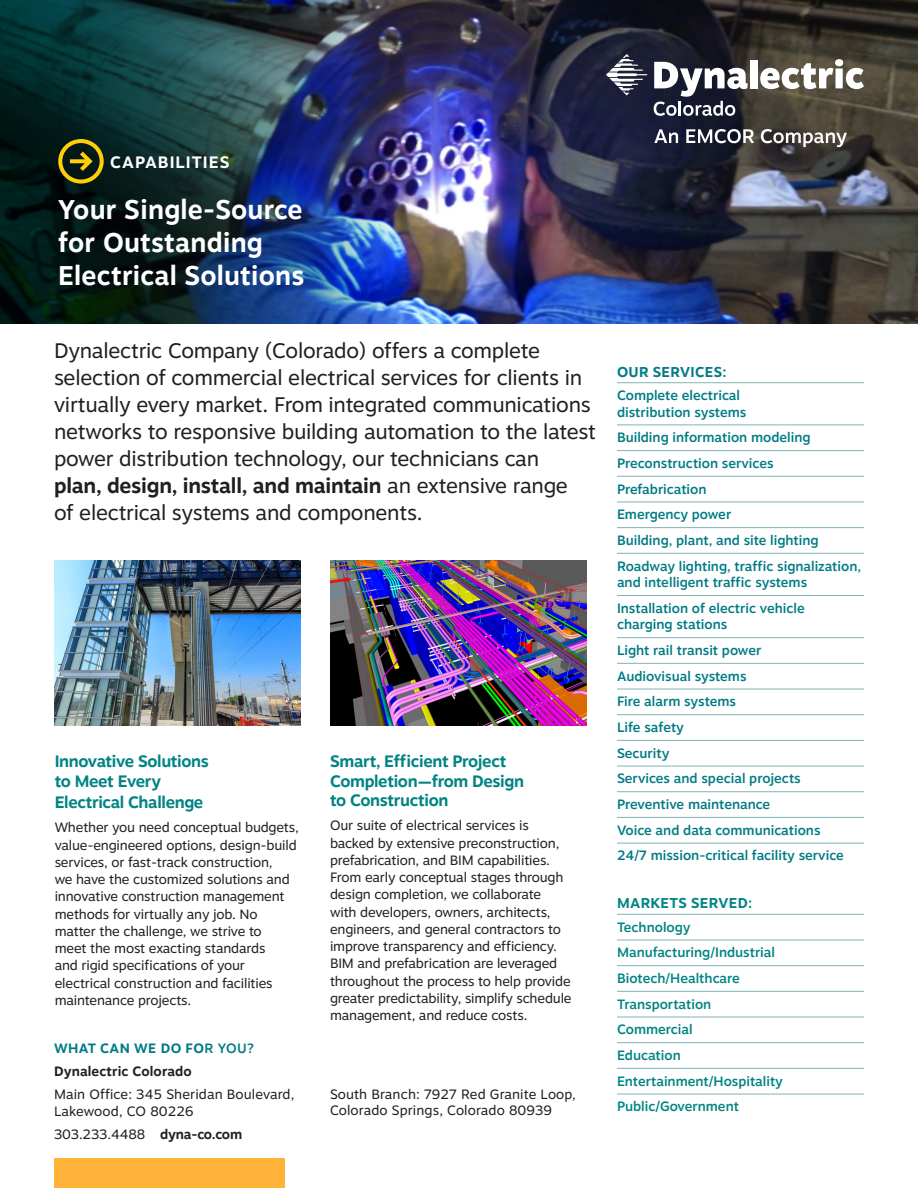
<style>
.page{position:relative;width:918px;height:1188px;background:#fff}
.page>*{position:absolute;margin:0;border:0;box-sizing:border-box;transform-origin:0 0}
.Headline{font:700 27px "Motiva Sans";letter-spacing:.01em;color:#fff}
.Intro_copy{font:21px/27px "Motiva Sans";letter-spacing:-.01em;color:#231f20}
.t1{font:700 16.5px/19.5px "Motiva Sans";letter-spacing:-.02em;color:#008483}
.Insert_Title{font:700 16.5px "Motiva Sans";letter-spacing:.06em;color:#fff}
.Bullet_copy{font:700 14.25px "Motiva Sans";letter-spacing:.02em;color:#008483}
.Bullet_copy-2{font:700 14.25px "Motiva Sans";letter-spacing:.02em;color:#007b85}
.Bullet_copy-3{font:13.5px/17.2px "Motiva Sans";letter-spacing:-.01em;color:#231f20}
.Bullet_copy-4{font:500 13.5px/16.5px "Motiva Sans";color:#007b85}
.Bullet_copy-5{font:500 13.5px "Motiva Sans";color:#008483}
.Bullet_copy-6{font:13.5px/16.5px "Motiva Sans";letter-spacing:.01em;color:#231f20}
.Bullet_copy-7{font:700 13.5px "Motiva Sans";letter-spacing:.01em;color:#231f20}
.Bullet_copy-8{font:700 13.5px "Motiva Sans";letter-spacing:.03em;color:#007b85}
.s1{font-weight:700}
.s2{font-weight:500}
</style>
<div class="page">
<img style="left:398px;top:0;width:520px;height:324px">
<img style="left:0;top:0;width:398px;height:324px">
<div style="left:750px;top:60px;width:8px;height:28px;background:#fff"></div>
<svg style="left:760px;top:59px;width:104px;height:30px"></svg>
<svg style="left:654px;top:62px;width:94px;height:54px"></svg>
<svg style="left:606px;top:54px;width:41px;height:41px"></svg>
<svg style="left:654px;top:129px;width:24px;height:14px"></svg>
<svg style="left:686px;top:129px;width:68px;height:14px"></svg>
<svg style="left:761px;top:129px;width:86px;height:18px"></svg>
<hr style="left:617px;top:382px;width:247px;height:1px;background:#82b3b5">
<hr style="left:617px;top:425px;width:247px;height:1px;background:#82b3b5">
<hr style="left:617px;top:450px;width:247px;height:1px;background:#82b3b5">
<hr style="left:617px;top:476px;width:247px;height:1px;background:#82b3b5">
<hr style="left:617px;top:502px;width:247px;height:1px;background:#82b3b5">
<hr style="left:617px;top:527px;width:247px;height:1px;background:#82b3b5">
<hr style="left:617px;top:553px;width:247px;height:1px;background:#82b3b5">
<hr style="left:617px;top:595px;width:247px;height:1px;background:#82b3b5">
<hr style="left:617px;top:637px;width:247px;height:1px;background:#82b3b5">
<hr style="left:617px;top:663px;width:247px;height:1px;background:#82b3b5">
<hr style="left:617px;top:689px;width:247px;height:1px;background:#82b3b5">
<hr style="left:617px;top:714px;width:247px;height:1px;background:#82b3b5">
<hr style="left:617px;top:740px;width:247px;height:1px;background:#82b3b5">
<hr style="left:617px;top:766px;width:247px;height:1px;background:#82b3b5">
<hr style="left:617px;top:791px;width:247px;height:1px;background:#82b3b5">
<hr style="left:617px;top:817px;width:247px;height:1px;background:#82b3b5">
<hr style="left:617px;top:843px;width:247px;height:1px;background:#82b3b5">
<hr style="left:617px;top:914px;width:247px;height:1px;background:#82b3b5">
<hr style="left:617px;top:940px;width:247px;height:1px;background:#82b3b5">
<hr style="left:617px;top:965px;width:247px;height:1px;background:#82b3b5">
<hr style="left:617px;top:991px;width:247px;height:1px;background:#82b3b5">
<hr style="left:617px;top:1017px;width:247px;height:1px;background:#82b3b5">
<hr style="left:617px;top:1042px;width:247px;height:1px;background:#82b3b5">
<hr style="left:617px;top:1068px;width:247px;height:1px;background:#82b3b5">
<hr style="left:617px;top:1094px;width:247px;height:1px;background:#82b3b5">
<img style="left:330px;top:560px;width:257px;height:165px">
<img style="left:55px;top:560px;width:246px;height:165px">
<div style="left:55px;top:1159px;width:230px;height:29px;background:#ffb238"></div>
<svg style="left:58px;top:139px;width:46px;height:45px;background:#545311"></svg>
<p class="Insert_Title" style="left:110px;top:150px;width:121px">CAPABILITIES</p>
<p class="Headline" style="left:58px;top:190px;width:246px">Your Single-Source</p>
<p class="Headline" style="left:58px;top:223px;width:206px">for Outstanding</p>
<p class="Headline" style="left:58px;top:256px;width:248px">Electrical Solutions</p>
<p class="Intro_copy" style="left:54px;top:337px;width:544px">Dynalectric Company (Colorado) offers a complete selection of commercial electrical services for clients in virtually every market. From integrated communications networks to responsive building automation to the latest power distribution technology, our technicians can<br><span class="s1">plan, design, install, and maintain</span> an extensive range<br>of electrical systems and components.</p>
<p class="t1" style="left:55px;top:751px;width:156px">Innovative Solutions to Meet Every</p>
<p class="t1" style="left:55px;top:792px;width:150px">Electrical Challenge</p>
<p class="Bullet_copy-3" style="left:55px;top:819px;width:246px">Whether you need conceptual budgets, value-engineered options, design-build services, or fast-track construction,<br>we have the customized solutions and innovative construction management methods for virtually any job. No matter the challenge, we strive to<br>meet the most exacting standards<br>and rigid specifications of your electrical construction and facilities maintenance projects.</p>
<p class="Bullet_copy-8" style="left:54px;top:1038px;width:201px">WHAT CAN WE DO FO<span class="s2">R YOU?</span></p>
<p class="Bullet_copy-7" style="left:54px;top:1061px;width:139px">Dynalectric Colorado</p>
<p class="Bullet_copy-6" style="left:54px;top:1086px;width:242px">Main Office: 345 Sheridan Boulevard,<br>Lakewood, CO 80226</p>
<p class="Bullet_copy-3" style="left:54px;top:1125px;width:190px">303.233.4488 <span class="s1">dyna-co.com</span></p>
<p class="t1" style="left:330px;top:751px;width:196px">Smart, Efficient Project<br>Completion—from Design to Construction</p>
<p class="Bullet_copy-3" style="left:330px;top:817px;width:243px">Our suite of electrical services is backed by extensive preconstruction, prefabrication, and BIM capabilities.<br>From early conceptual stages through design completion, we collaborate<br>with developers, owners, architects, engineers, and general contractors to improve transparency and efficiency.<br>BIM and prefabrication are leveraged throughout the process to help provide greater predictability, simplify schedule management, and reduce costs.</p>
<p class="Bullet_copy-6" style="left:330px;top:1086px;width:247px">South Branch: 7927 Red Granite Loop,<br>Colorado Springs, Colorado 80939</p>
<p class="Bullet_copy-2" style="left:617px;top:361px;width:111px">OUR SERVICES:</p>
<p class="Bullet_copy-4" style="left:617px;top:387px;width:131px">Complete electrical distribution systems</p>
<p class="Bullet_copy-4" style="left:617px;top:429px;width:195px">Building information modeling</p>
<p class="Bullet_copy-4" style="left:617px;top:455px;width:158px">Preconstruction services</p>
<p class="Bullet_copy-4" style="left:617px;top:480px;width:91px">Prefabrication</p>
<p class="Bullet_copy-4" style="left:617px;top:506px;width:116px">Emergency power</p>
<p class="Bullet_copy-4" style="left:617px;top:532px;width:203px">Building, plant, and site lighting</p>
<p class="Bullet_copy-4" style="left:617px;top:557px;width:246px">Roadway lighting, traffic signalization, and intelligent traffic systems</p>
<p class="Bullet_copy-4" style="left:617px;top:600px;width:189px">Installation of electric vehicle charging stations</p>
<p class="Bullet_copy-4" style="left:617px;top:642px;width:146px">Light rail transit power</p>
<p class="Bullet_copy-4" style="left:617px;top:667px;width:131px">Audiovisual systems</p>
<p class="Bullet_copy-4" style="left:617px;top:693px;width:121px">Fire alarm systems</p>
<p class="Bullet_copy-4" style="left:617px;top:719px;width:68px">Life safety</p>
<p class="Bullet_copy-4" style="left:617px;top:744px;width:54px">Security</p>
<p class="Bullet_copy-4" style="left:617px;top:770px;width:185px">Services and special projects</p>
<p class="Bullet_copy-4" style="left:617px;top:796px;width:155px">Preventive maintenance</p>
<p class="Bullet_copy-4" style="left:617px;top:821px;width:205px">Voice and data communications</p>
<p class="Bullet_copy-4" style="left:617px;top:847px;width:228px">24/7 mission-critical facility service</p>
<p class="Bullet_copy" style="left:617px;top:893px;width:137px">MARKETS SERVED:</p>
<p class="Bullet_copy-5" style="left:617px;top:917px;width:75px">Technology</p>
<p class="Bullet_copy-5" style="left:617px;top:943px;width:160px">Manufacturing/Industrial</p>
<p class="Bullet_copy-5" style="left:617px;top:968px;width:124px">Biotech/Healthcare</p>
<p class="Bullet_copy-5" style="left:617px;top:994px;width:96px">Transportation</p>
<p class="Bullet_copy-5" style="left:617px;top:1020px;width:77px">Commercial</p>
<p class="Bullet_copy-5" style="left:617px;top:1045px;width:65px">Education</p>
<p class="Bullet_copy-5" style="left:617px;top:1071px;width:168px">Entertainment/Hospitality</p>
<p class="Bullet_copy-5" style="left:617px;top:1097px;width:123px">Public/Government</p>
</div>
